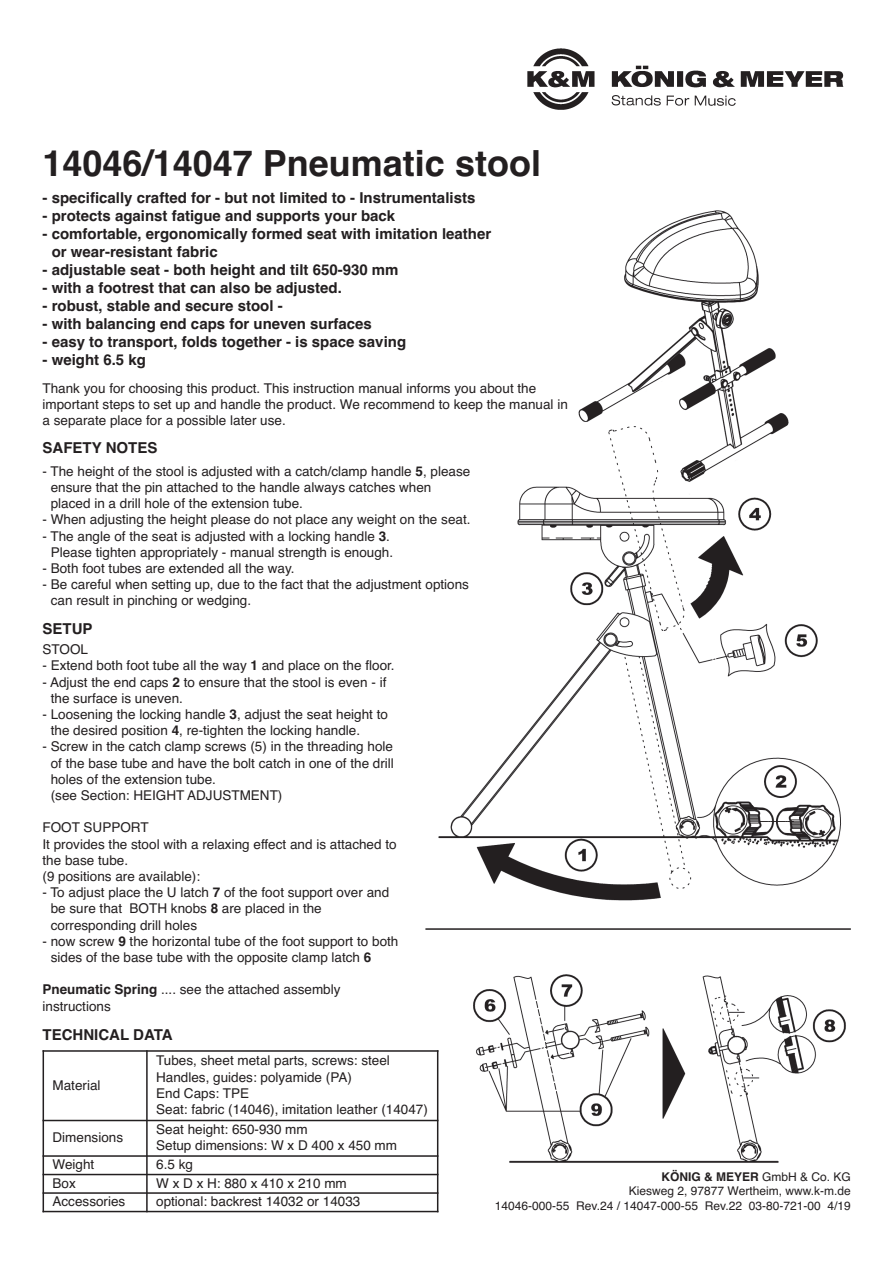
<style>
.page{position:relative;width:893px;height:1263px;background:#fff}
.page>*{position:absolute;margin:0;border:0;box-sizing:border-box;transform-origin:0 0}
.t1{font:700 36px "Helvetica";color:#231f20}
.t2{font:700 15px "Helvetica";color:#231f20}
.t3{font:13.5px/16.2px "Helvetica";color:#231f20}
.t4{font:12px/14.4px "Helvetica";color:#231f20;text-align:right}
.s1{color:#fff}
.s2{font-weight:700}
</style>
<div class="page">
<img style="left:438px;top:210px;width:408px;height:953px">
<hr style="left:43px;top:1050px;width:1px;height:162px;background:#231f20">
<hr style="left:146px;top:1050px;width:2px;height:162px;background:#231f20">
<hr style="left:437px;top:1050px;width:1px;height:162px;background:#231f20">
<hr style="left:43px;top:1050px;width:395px;height:2px;background:#231f20">
<hr style="left:43px;top:1120px;width:395px;height:1px;background:#231f20">
<hr style="left:43px;top:1155px;width:395px;height:2px;background:#231f20">
<hr style="left:43px;top:1174px;width:395px;height:1px;background:#231f20">
<hr style="left:43px;top:1192px;width:395px;height:2px;background:#231f20">
<hr style="left:43px;top:1211px;width:395px;height:1px;background:#231f20">
<img style="left:527px;top:48px;width:317px;height:61px">
<hr style="left:425px;top:928px;width:425px;height:2px;background:#231f20">
<h1 class="t1" style="left:43px;top:150px;width:500px">14046/14047 Pneumatic stool</h1>
<p class="t2" style="left:43px;top:192px;width:434px">- specifically crafted for - but not limited to - Instrumentalists</p>
<p class="t2" style="left:43px;top:210px;width:354px">- protects against fatigue and supports your back</p>
<p class="t2" style="left:43px;top:228px;width:450px">- comfortable, ergonomically formed seat with imitation leather</p>
<p class="t2" style="left:43px;top:246px;width:177px"><span class="s1">-</span> or wear-resistant fabric</p>
<p class="t2" style="left:43px;top:264px;width:357px">- adjustable seat - both height and tilt 650-930 mm</p>
<p class="t2" style="left:43px;top:282px;width:301px">- with a footrest that can also be adjusted.</p>
<p class="t2" style="left:43px;top:300px;width:242px">- robust, stable and secure stool -</p>
<p class="t2" style="left:43px;top:318px;width:331px">- with balancing end caps for uneven surfaces</p>
<p class="t2" style="left:43px;top:336px;width:365px">- easy to transport, folds together - is space saving</p>
<p class="t2" style="left:43px;top:354px;width:105px">- weight 6.5 kg</p>
<p class="t3" style="left:43px;top:381px;width:527px">Thank you for choosing this product. This instruction manual informs you about the important steps to set up and handle the product. We recommend to keep the manual in a separate place for a possible later use.</p>
<p class="t2" style="left:43px;top:443px;width:116px">SAFETY NOTES</p>
<p class="t3" style="left:43px;top:464px;width:429px">- The height of the stool is adjusted with a catch/clamp handle <span class="s2">5</span>, please</p>
<p class="t3" style="left:43px;top:480px;width:390px"><span class="s1">-</span> ensure that the pin attached to the handle always catches when</p>
<p class="t3" style="left:43px;top:497px;width:262px"><span class="s1">-</span> placed in a drill hole of the extension tube.</p>
<p class="t3" style="left:43px;top:513px;width:429px">- When adjusting the height please do not place any weight on the seat.</p>
<p class="t3" style="left:43px;top:529px;width:349px">- The angle of the seat is adjusted with a locking handle <span class="s2">3</span>.</p>
<p class="t3" style="left:43px;top:545px;width:352px"><span class="s1">-</span> Please tighten appropriately - manual strength is enough.</p>
<p class="t3" style="left:43px;top:561px;width:253px">- Both foot tubes are extended all the way.</p>
<p class="t3" style="left:43px;top:578px;width:428px">- Be careful when setting up, due to the fact that the adjustment options</p>
<p class="t3" style="left:43px;top:594px;width:210px"><span class="s1">-</span> can result in pinching or wedging.</p>
<p class="t2" style="left:43px;top:623px;width:52px">SETUP</p>
<p class="t3" style="left:43px;top:643px;width:47px">STOOL</p>
<p class="t3" style="left:43px;top:659px;width:353px">- Extend both foot tube all the way <span class="s2">1</span> and place on the floor.</p>
<p class="t3" style="left:43px;top:675px;width:345px">- Adjust the end caps <span class="s2">2</span> to ensure that the stool is even - if</p>
<p class="t3" style="left:43px;top:691px;width:142px"><span class="s1">-</span> the surface is uneven.</p>
<p class="t3" style="left:43px;top:708px;width:347px">- Loosening the locking handle <span class="s2">3</span>, adjust the seat height to</p>
<p class="t3" style="left:43px;top:724px;width:319px"><span class="s1">-</span> the desired position <span class="s2">4</span>, re-tighten the locking handle.</p>
<p class="t3" style="left:43px;top:740px;width:352px">- Screw in the catch clamp screws (5) in the threading hole</p>
<p class="t3" style="left:43px;top:756px;width:353px"><span class="s1">-</span> of the base tube and have the bolt catch in one of the drill</p>
<p class="t3" style="left:43px;top:772px;width:175px"><span class="s1">-</span> holes of the extension tube.</p>
<p class="t3" style="left:43px;top:789px;width:241px"><span class="s1">-</span> (see Section: HEIGHT ADJUSTMENT)</p>
<p class="t3" style="left:43px;top:821px;width:355px">FOOT SUPPORT<br>It provides the stool with a relaxing effect and is attached to the base tube.<br>(9 positions are available):</p>
<p class="t3" style="left:43px;top:886px;width:348px">- To adjust place the U latch <span class="s2">7</span> of the foot support over and</p>
<p class="t3" style="left:43px;top:902px;width:281px"><span class="s1">-</span> be sure that BOTH knobs <span class="s2">8</span> are placed in the</p>
<p class="t3" style="left:43px;top:918px;width:156px"><span class="s1">-</span> corresponding drill holes</p>
<p class="t3" style="left:43px;top:934px;width:357px">- now screw <span class="s2">9</span> the horizontal tube of the foot support to both</p>
<p class="t3" style="left:43px;top:951px;width:330px"><span class="s1">-</span> sides of the base tube with the opposite clamp latch <span class="s2">6</span></p>
<p class="t3" style="left:43px;top:983px;width:299px"><span class="s2">Pneumatic Spring</span> .... see the attached assembly instructions</p>
<p class="t2" style="left:43px;top:1029px;width:132px">TECHNICAL DATA</p>
<p class="t3" style="left:53px;top:1078px;width:50px">Material</p>
<p class="t3" style="left:156px;top:1054px;width:273px">Tubes, sheet metal parts, screws: steel Handles, guides: polyamide (PA)<br>End Caps: TPE<br>Seat: fabric (14046), imitation leather (14047)</p>
<p class="t3" style="left:53px;top:1131px;width:72px">Dimensions</p>
<p class="t3" style="left:156px;top:1123px;width:242px">Seat height: 650-930 mm<br>Setup dimensions: W x D 400 x 450 mm</p>
<p class="t3" style="left:53px;top:1158px;width:43px">Weight</p>
<p class="t3" style="left:156px;top:1158px;width:38px">6.5 kg</p>
<p class="t3" style="left:53px;top:1176px;width:25px">Box</p>
<p class="t3" style="left:156px;top:1176px;width:192px">W x D x H: 880 x 410 x 210 mm</p>
<p class="t3" style="left:53px;top:1195px;width:74px">Accessories</p>
<p class="t3" style="left:156px;top:1195px;width:206px">optional: backrest 14032 or 14033</p>
<p class="t4" style="left:495px;top:1171px;width:357px"><span class="s2">KÖNIG &amp; MEYER</span> GmbH &amp; Co. KG<br>Kiesweg 2, 97877 Wertheim, www.k-m.de<br>14046-000-55 Rev.24 / 14047-000-55 Rev.22 03-80-721-00 4/19</p>
</div>
